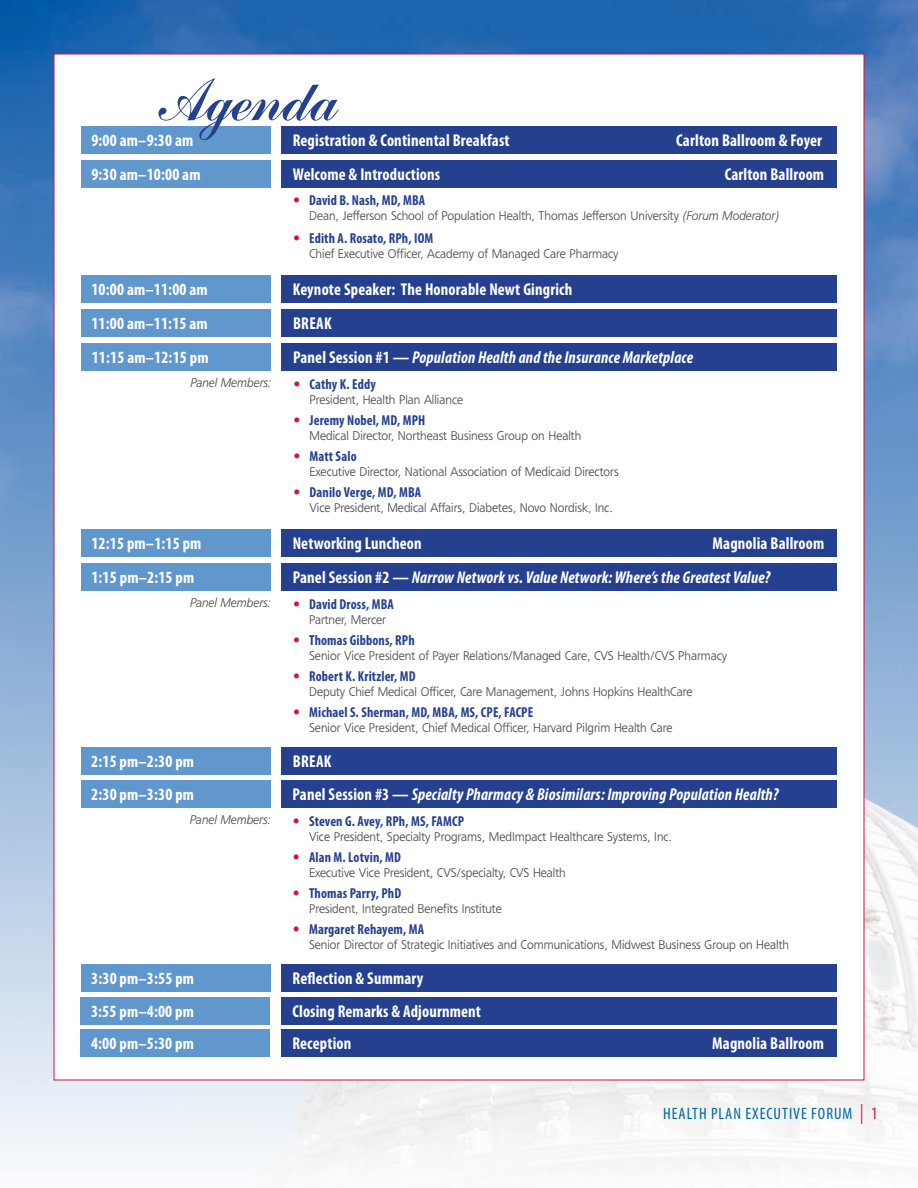
<style>
.page{position:relative;width:918px;height:1188px;background:#fff}
.page>*{position:absolute;margin:0;border:0;box-sizing:border-box;transform-origin:0 0}
.t1{font:60px "IRIS";color:#25408f}
.t2{font:700 condensed 17.1px "Myriad Pro";letter-spacing:.01em;color:#fff;scale:.96 1}
.t3{font:italic 700 condensed 17.1px "Myriad Pro";letter-spacing:.01em;color:#fff;scale:.96 1}
.t4{font:condensed 16.5px "Myriad Pro";letter-spacing:.06em;color:#0068a3}
.t5{font:700 condensed 14.4px "Myriad Pro";letter-spacing:.01em;color:#25408f;scale:.96 1}
.t6{font:300 12.45px "Freeborn SB";color:#4d4d4f;scale:.96 1}
.t7{font:italic 300 12.45px "Freeborn SB";color:#4d4d4f;scale:.96 1}
.s1{font-size:16.5px}
.s2{font-family:"Freeborn SB";font-weight:300;font-stretch:normal;color:#d21242}
.s3{font-style:italic}
.s4{font-style:normal}
.s5{font-size:19.8px;color:#d21242}
.s6{font-size:17.4px;color:#d21242}
</style>
<div class="page">
<img style="left:0;top:0;width:918px;height:1169px">
<div style="left:54px;top:54px;width:810px;height:1026px;background:#fff"></div>
<div style="left:81px;top:126px;width:190px;height:28px;background:#6097cd"></div>
<div style="left:281px;top:126px;width:556px;height:28px;background:#25408f"></div>
<div style="left:81px;top:160px;width:190px;height:28px;background:#6097cd"></div>
<div style="left:281px;top:160px;width:556px;height:28px;background:#25408f"></div>
<div style="left:81px;top:275px;width:190px;height:28px;background:#6097cd"></div>
<div style="left:281px;top:275px;width:556px;height:28px;background:#25408f"></div>
<div style="left:81px;top:309px;width:190px;height:28px;background:#6097cd"></div>
<div style="left:282px;top:309px;width:555px;height:28px;background:#25408f"></div>
<div style="left:81px;top:343px;width:190px;height:28px;background:#6097cd"></div>
<div style="left:282px;top:343px;width:555px;height:28px;background:#25408f"></div>
<div style="left:81px;top:530px;width:190px;height:27px;background:#6097cd"></div>
<div style="left:281px;top:530px;width:556px;height:27px;background:#25408f"></div>
<div style="left:81px;top:563px;width:190px;height:28px;background:#6097cd"></div>
<div style="left:281px;top:563px;width:556px;height:28px;background:#25408f"></div>
<div style="left:81px;top:747px;width:189px;height:28px;background:#6097cd"></div>
<div style="left:281px;top:747px;width:556px;height:28px;background:#25408f"></div>
<div style="left:81px;top:780px;width:189px;height:27px;background:#6097cd"></div>
<div style="left:281px;top:780px;width:556px;height:27px;background:#25408f"></div>
<div style="left:81px;top:964px;width:189px;height:28px;background:#6097cd"></div>
<div style="left:281px;top:964px;width:556px;height:28px;background:#25408f"></div>
<div style="left:81px;top:997px;width:189px;height:27px;background:#6097cd"></div>
<div style="left:281px;top:997px;width:556px;height:27px;background:#25408f"></div>
<div style="left:81px;top:1029px;width:189px;height:28px;background:#6097cd"></div>
<div style="left:281px;top:1029px;width:556px;height:28px;background:#25408f"></div>
<h1 class="t1" style="left:156px;top:68px;width:180px">Agenda</h1>
<h2 class="t2" style="left:91px;top:130px;width:108px">9:00 am–9:30 am</h2>
<h2 class="t2" style="left:293px;top:130px;width:228px">Registration &amp; Continental Breakfast</h2>
<h2 class="t2" style="left:676px;top:130px;width:153px">Carlton Ballroom &amp; Foyer</h2>
<h2 class="t2" style="left:91px;top:164px;width:115px">9:30 <span class="s1">am–</span>10:00 <span class="s1">am</span></h2>
<h2 class="t2" style="left:293px;top:164px;width:155px">Welcome &amp; Introductions</h2>
<h2 class="t2" style="left:725px;top:164px;width:105px">Carlton Ballroom</h2>
<p class="t5" style="left:293px;top:191px;width:140px"><span class="s2">•</span> David B. Nash, MD, MBA</p>
<p class="t6" style="left:309px;top:208px;width:491px">Dean, Jefferson School of Population Health, Thomas Jefferson University <span class="s3">(Forum Moderator)</span></p>
<p class="t5" style="left:293px;top:229px;width:148px"><span class="s2">•</span> Edith A. Rosato, RPh, IOM</p>
<p class="t6" style="left:309px;top:246px;width:324px">Chief Executive Officer, Academy of Managed Care Pharmacy</p>
<h2 class="t2" style="left:91px;top:279px;width:123px">10:00 <span class="s1">am–</span>11:00 <span class="s1">am</span></h2>
<h2 class="t2" style="left:293px;top:279px;width:293px">Keynote Speaker: The Honorable Newt Gingrich</h2>
<h2 class="t2" style="left:91px;top:313px;width:123px">11:00 <span class="s1">am–</span>11:15 <span class="s1">am</span></h2>
<h2 class="t2" style="left:293px;top:313px;width:42px">BREAK</h2>
<h2 class="t2" style="left:92px;top:346px;width:123px">11:15 <span class="s1">am–</span>12:15 <span class="s1">pm</span></h2>
<h2 class="t3" style="left:293px;top:346px;width:418px"><span class="s4">Panel Session #1 —</span> Population Health and the Insurance Marketplace</h2>
<p class="t5" style="left:293px;top:375px;width:88px"><span class="s2">•</span> Cathy K. Eddy</p>
<p class="t6" style="left:310px;top:392px;width:162px">President, Health Plan Alliance</p>
<p class="t5" style="left:293px;top:411px;width:139px"><span class="s2">•</span> Jeremy Nobel, MD, MPH</p>
<p class="t6" style="left:310px;top:428px;width:285px">Medical Director, Northeast Business Group on Health</p>
<p class="t5" style="left:293px;top:447px;width:68px"><span class="s2">•</span> Matt Salo</p>
<p class="t6" style="left:310px;top:464px;width:324px">Executive Director, National Association of Medicaid Directors</p>
<p class="t5" style="left:293px;top:483px;width:135px"><span class="s2">•</span> Danilo Verge, MD, MBA</p>
<p class="t6" style="left:310px;top:500px;width:317px">Vice President, Medical Affairs, Diabetes, Novo Nordisk, Inc.</p>
<p class="t7" style="left:190px;top:376px;width:85px">Panel Members:</p>
<h2 class="t2" style="left:91px;top:533px;width:116px">12:15 pm–1:15 pm</h2>
<h2 class="t2" style="left:293px;top:533px;width:136px">Networking Luncheon</h2>
<h2 class="t2" style="left:712px;top:533px;width:118px">Magnolia Ballroom</h2>
<h2 class="t2" style="left:91px;top:567px;width:109px">1:15 <span class="s1">pm–</span>2:15 <span class="s1">pm</span></h2>
<h2 class="t3" style="left:293px;top:567px;width:499px"><span class="s4">Panel Session #2 —</span> Narrow Network vs. Value Network: Where’s the Greatest Value?</h2>
<p class="t5" style="left:293px;top:595px;width:107px"><span class="s2">•</span> David Dross, MBA</p>
<p class="t6" style="left:309px;top:612px;width:82px">Partner, Mercer</p>
<p class="t5" style="left:293px;top:631px;width:129px"><span class="s2">•</span> Thomas Gibbons, RPh</p>
<p class="t6" style="left:309px;top:648px;width:437px">Senior Vice President of Payer Relations/Managed Care, CVS Health/CVS Pharmacy</p>
<p class="t5" style="left:293px;top:667px;width:130px"><span class="s2">•</span> Robert K. Kritzler, MD</p>
<p class="t6" style="left:309px;top:684px;width:401px">Deputy Chief Medical Officer, Care Management, Johns Hopkins HealthCare</p>
<p class="t5" style="left:293px;top:703px;width:252px"><span class="s2">•</span> Michael S. Sherman, MD, MBA, MS, CPE, FACPE</p>
<p class="t6" style="left:309px;top:720px;width:380px">Senior Vice President, Chief Medical Officer, Harvard Pilgrim Health Care</p>
<p class="t7" style="left:190px;top:596px;width:85px">Panel Members:</p>
<h2 class="t2" style="left:91px;top:751px;width:109px">2:15 <span class="s1">pm–</span>2:30 <span class="s1">pm</span></h2>
<h2 class="t2" style="left:293px;top:751px;width:42px">BREAK</h2>
<h2 class="t2" style="left:91px;top:783px;width:109px">2:30 <span class="s1">pm–</span>3:30 <span class="s1">pm</span></h2>
<h2 class="t3" style="left:293px;top:783px;width:508px"><span class="s4">Panel Session #3 —</span> Specialty Pharmacy &amp; Biosimilars: Improving Population Health?</h2>
<p class="t5" style="left:293px;top:812px;width:180px"><span class="s2">•</span> Steven G. Avey, RPh, MS, FAMCP</p>
<p class="t6" style="left:309px;top:829px;width:380px">Vice President, Specialty Programs, MedImpact Healthcare Systems, Inc.</p>
<p class="t5" style="left:293px;top:848px;width:115px"><span class="s2">•</span> Alan M. Lotvin, MD</p>
<p class="t6" style="left:309px;top:865px;width:269px">Executive Vice President, CVS/specialty, CVS Health</p>
<p class="t5" style="left:293px;top:884px;width:115px"><span class="s2">•</span> Thomas Parry, PhD</p>
<p class="t6" style="left:309px;top:901px;width:202px">President, Integrated Benefits Institute</p>
<p class="t5" style="left:293px;top:920px;width:139px"><span class="s2">•</span> Margaret Rehayem, MA</p>
<p class="t6" style="left:309px;top:937px;width:502px">Senior Director of Strategic Initiatives and Communications, Midwest Business Group on Health</p>
<p class="t7" style="left:190px;top:813px;width:85px">Panel Members:</p>
<h2 class="t2" style="left:91px;top:968px;width:109px">3:30 <span class="s1">pm–</span>3:55 <span class="s1">pm</span></h2>
<h2 class="t2" style="left:293px;top:968px;width:138px">Reflection &amp; Summary</h2>
<h2 class="t2" style="left:91px;top:1000px;width:109px">3:55 <span class="s1">pm–</span>4:00 <span class="s1">pm</span></h2>
<h2 class="t2" style="left:292px;top:1000px;width:198px">Closing Remarks &amp; Adjournment</h2>
<h2 class="t2" style="left:91px;top:1033px;width:109px">4:00 <span class="s1">pm–</span>5:30 <span class="s1">pm</span></h2>
<h2 class="t2" style="left:292px;top:1033px;width:63px">Reception</h2>
<h2 class="t2" style="left:712px;top:1033px;width:118px">Magnolia Ballroom</h2>
<h3 class="t4" style="left:663px;top:1104px;width:216px">HEALTH PLAN EXECUTIVE FORUM <span class="s5">|</span> <span class="s6">1</span></h3>
</div>
